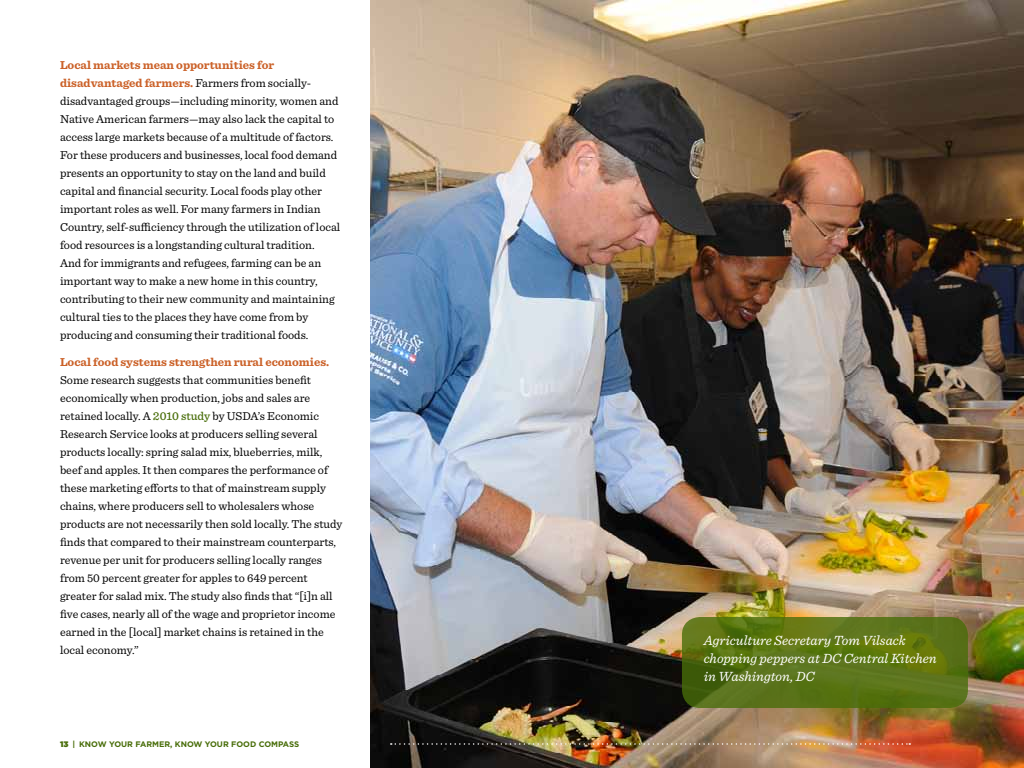
<style>
.page{position:relative;width:1024px;height:768px;background:#fff}
.page>*{position:absolute;margin:0;border:0;box-sizing:border-box;transform-origin:0 0}
.t1{font:italic 14px/18px "Sentinel";color:#fff}
.run-in{font:12px/18px "Sentinel";color:#000}
.t2{font:700 8px "Gotham";color:#486d09}
.s1{font-weight:700;color:#cb6128}
.s2{font-weight:500;color:#486d09}
.s3{font-weight:900}
</style>
<div class="page">
<img style="left:370px;top:0;width:654px;height:768px">
<svg style="left:682px;top:617px;width:286px;height:91px;background:#5a7215"></svg>
<svg style="left:391px;top:743px;width:519px;height:2px"></svg>
<p class="run-in" style="left:60px;top:55px;width:282px"><span class="s1">Local markets mean opportunities for disadvantaged farmers.</span> Farmers from socially&shy;disadvantaged groups—including minority, women and Native American farmers—may also lack the capital to access large markets because of a multitude of factors.<br>For these producers and businesses, local food demand presents an opportunity to stay on the land and build capital and financial security. Local foods play other important roles as well. For many farmers in Indian Country, self-sufficiency through the utilization of local food resources is a longstanding cultural tradition.<br>And for immigrants and refugees, farming can be an important way to make a new home in this country, contributing to their new community and maintaining cultural ties to the places they have come from by producing and consuming their traditional foods.</p>
<p class="run-in" style="left:60px;top:352px;width:284px"><span class="s1">Local food systems strengthen rural economies.<br></span>Some research suggests that communities benefit economically when production, jobs and sales are retained locally. A <span class="s2">2010 study</span> by USDA’s Economic Research Service looks at producers selling several products locally: spring salad mix, blueberries, milk, beef and apples. It then compares the performance of these marketing efforts to that of mainstream supply chains, where producers sell to wholesalers whose products are not necessarily then sold locally. The study finds that compared to their mainstream counterparts, revenue per unit for producers selling locally ranges from 50 percent greater for apples to 649 percent greater for salad mix. The study also finds that “[i]n all five cases, nearly all of the wage and proprietor income earned in the [local] market chains is retained in the local economy.”</p>
<p class="t2" style="left:60px;top:739px;width:241px"><span class="s3">13</span> | KNOW YOUR FARMER, KNOW YOUR FOOD COMPASS</p>
<p class="t1" style="left:704px;top:630px;width:235px">Agriculture Secretary Tom Vilsack chopping peppers at DC Central Kitchen in Washington, DC</p>
</div>
